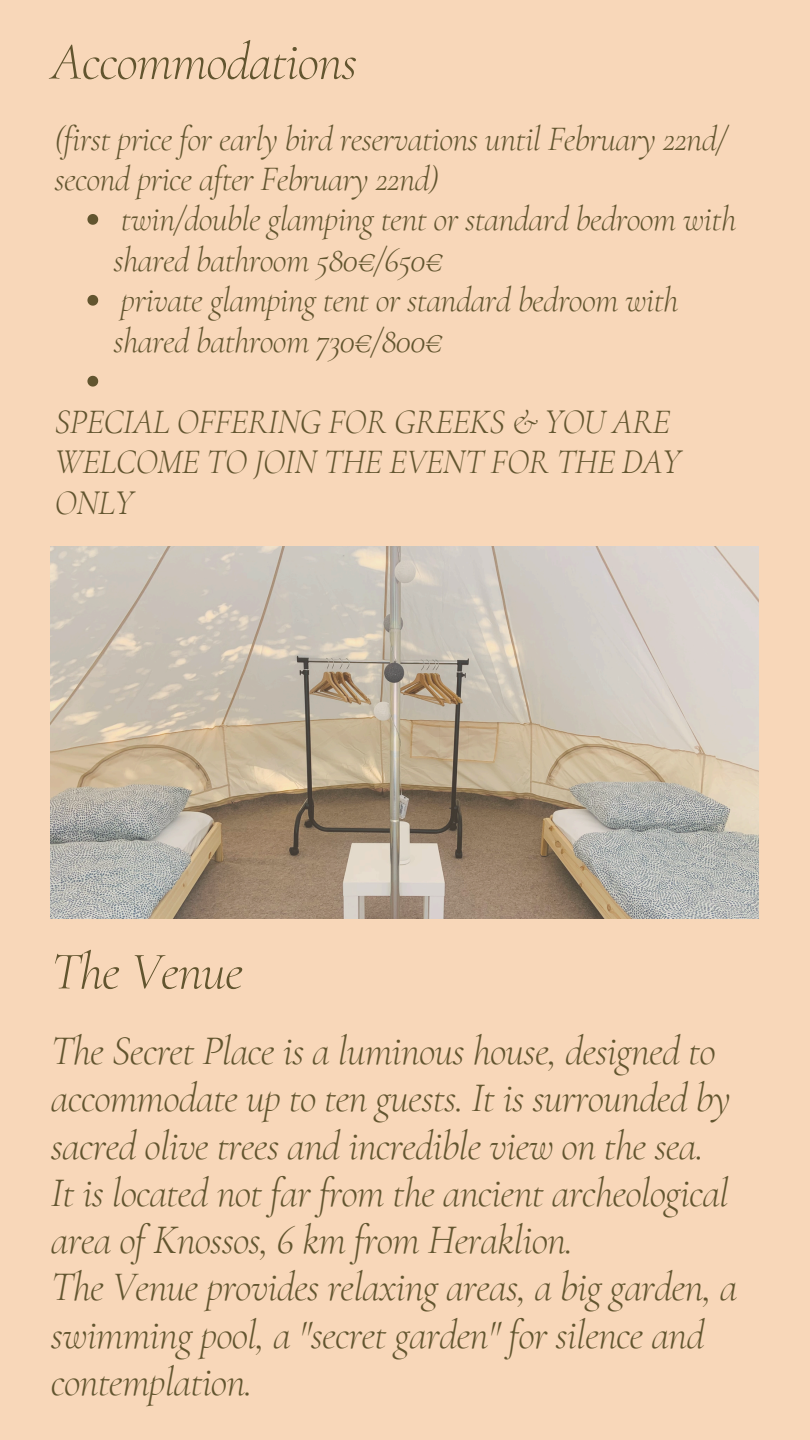
<style>
.page{position:relative;width:810px;height:1440px;background:#f8d7b9}
.page>*{position:absolute;margin:0;border:0;box-sizing:border-box;transform-origin:0 0}
.t1{font:italic 300 53.4px "Cormorant Garamond";letter-spacing:-.02em;color:#62552f}
.t2{font:italic 300 41px/47.2px "Cormorant Garamond";letter-spacing:-.02em;color:#62552f}
.t3{font:italic 300 34.7px/40.5px "Cormorant Garamond";letter-spacing:-.02em;color:#62552f}
</style>
<div class="page">
<img style="left:51px;top:546px;width:708px;height:372px">
<svg style="left:87px;top:214px;width:11px;height:11px"></svg>
<svg style="left:87px;top:295px;width:11px;height:11px"></svg>
<svg style="left:87px;top:376px;width:11px;height:11px"></svg>
<h3 class="t1" style="left:51px;top:29px;width:308px">Accommodations</h3>
<h1 class="t3" style="left:55px;top:118px;width:674px">(first price for early bird reservations until February 22nd/ second price after February 22nd)</h1>
<p class="t3" style="left:114px;top:199px;width:624px">twin/double glamping tent or standard bedroom with shared bathroom 580€/650€</p>
<p class="t3" style="left:114px;top:280px;width:567px">private glamping tent or standard bedroom with shared bathroom 730€/800€</p>
<p class="t3" style="left:55px;top:401px;width:627px">SPECIAL OFFERING FOR GREEKS &amp; YOU ARE<br>WELCOME TO JOIN THE EVENT FOR THE DAY<br>ONLY</p>
<p class="t1" style="left:51px;top:939px;width:194px">The Venue</p>
<h1 class="t2" style="left:51px;top:1027px;width:688px">The Secret Place is a luminous house, designed to accommodate up to ten guests. It is surrounded by sacred olive trees and incredible view on the sea.<br>It is located not far from the ancient archeological area of Knossos, 6 km from Heraklion.<br>The Venue provides relaxing areas, a big garden, a swimming pool, a "secret garden" for silence and contemplation.</h1>
</div>
